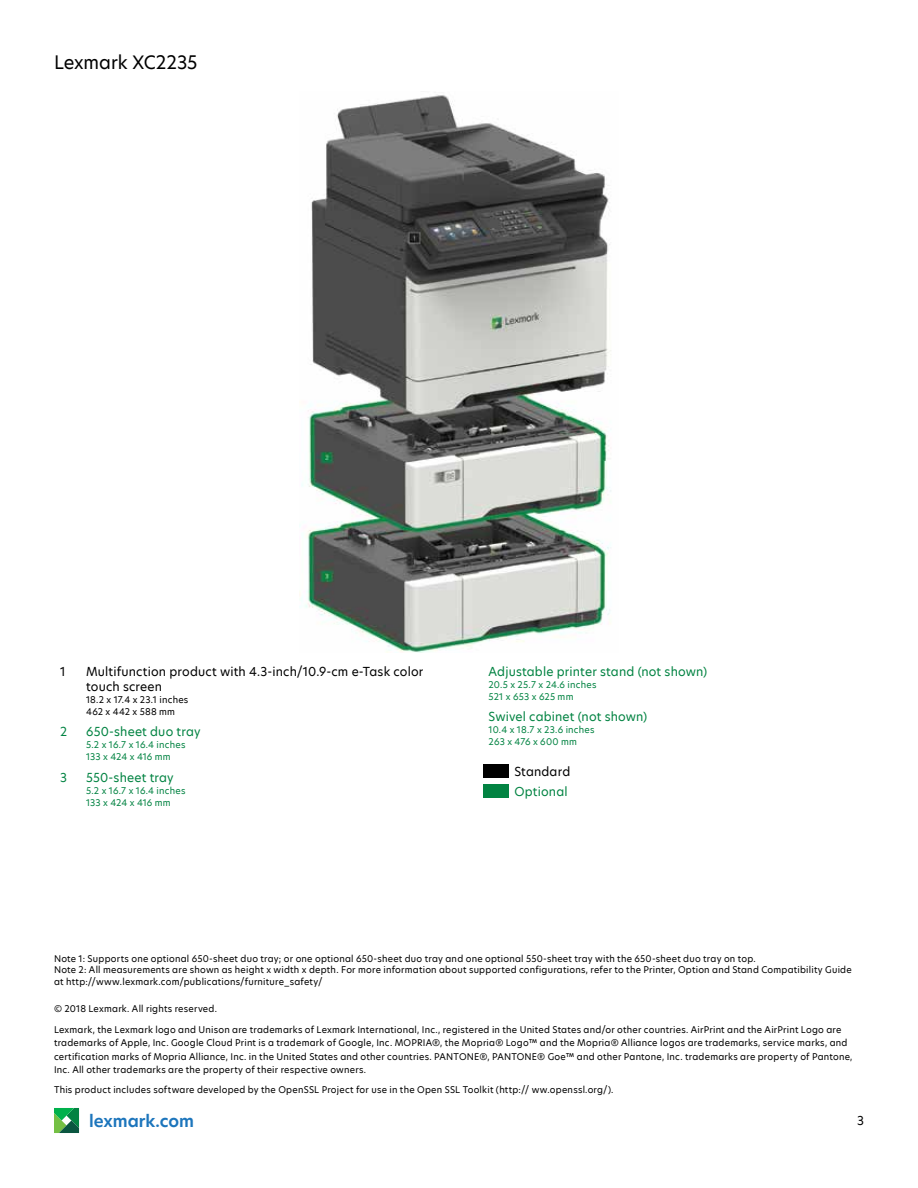
<style>
.page{position:relative;width:918px;height:1188px;background:#fff}
.page>*{position:absolute;margin:0;border:0;box-sizing:border-box;transform-origin:0 0}
.t1{font:18px "TP Hero";letter-spacing:-.005em;color:#000}
.t2{font:600 16.5px "TP Hero";color:#1c75bc}
.t3{font:12px "TP Hero";letter-spacing:.015em;color:#028342}
.t4{font:12px/15px "TP Hero";letter-spacing:.015em;color:#000}
.t5{font:9px/12px "TP Hero";letter-spacing:.025em;color:#000}
.t6{font:9px/12px "TP Hero";letter-spacing:.025em;color:#028342}
</style>
<div class="page">
<svg style="left:54px;top:1108px;width:25px;height:25px"></svg>
<div style="left:483px;top:764px;width:26px;height:14px;background:#000"></div>
<div style="left:483px;top:784px;width:26px;height:14px;background:#028342"></div>
<img style="left:301px;top:94px;width:310px;height:558px">
<h1 class="t1" style="left:54px;top:50px;width:145px">Lexmark XC2235</h1>
<h3 class="t4" style="left:60px;top:664px;width:7px">1</h3>
<h3 class="t4" style="left:86px;top:664px;width:339px">Multifunction product with 4.3-inch/10.9-cm e-Task color touch screen</h3>
<p class="t5" style="left:86px;top:693px;width:104px">18.2 x 17.4 x 23.1 inches<br>462 x 442 x 588 mm</p>
<h3 class="t3" style="left:60px;top:724px;width:9px">2</h3>
<h3 class="t3" style="left:86px;top:724px;width:116px">650-sheet duo tray</h3>
<p class="t6" style="left:86px;top:739px;width:101px">5.2 x 16.7 x 16.4 inches<br>133 x 424 x 416 mm</p>
<h3 class="t3" style="left:60px;top:769px;width:8px">3</h3>
<h3 class="t3" style="left:86px;top:769px;width:89px">550-sheet tray</h3>
<p class="t6" style="left:86px;top:785px;width:101px">5.2 x 16.7 x 16.4 inches<br>133 x 424 x 416 mm</p>
<h3 class="t3" style="left:489px;top:663px;width:220px">Adjustable printer stand (not shown)</h3>
<p class="t6" style="left:489px;top:678px;width:109px">20.5 x 25.7 x 24.6 inches<br>521 x 653 x 625 mm</p>
<h3 class="t3" style="left:489px;top:709px;width:160px">Swivel cabinet (not shown)</h3>
<p class="t6" style="left:489px;top:724px;width:107px">10.4 x 18.7 x 23.6 inches<br>263 x 476 x 600 mm</p>
<h3 class="t4" style="left:515px;top:764px;width:57px">Standard</h3>
<h3 class="t3" style="left:515px;top:783px;width:55px">Optional</h3>
<p class="t5" style="left:54px;top:952px;width:799px">Note 1: Supports one optional 650-sheet duo tray; or one optional 650-sheet duo tray and one optional 550-sheet tray with the 650-sheet duo tray on top.<br>Note 2: All measurements are shown as height x width x depth. For more information about supported configurations, refer to the Printer, Option and Stand Compatibility Guide at http://www.lexmark.com/publications/furniture_safety/</p>
<p class="t5" style="left:54px;top:1003px;width:165px">© 2018 Lexmark. All rights reserved.</p>
<p class="t5" style="left:54px;top:1023px;width:800px;line-height:13.5px">Lexmark, the Lexmark logo and Unison are trademarks of Lexmark International, Inc., registered in the United States and/or other countries. AirPrint and the AirPrint Logo are trademarks of Apple, Inc. Google Cloud Print is a trademark of Google, Inc. MOPRIA®, the Mopria® Logo™ and the Mopria® Alliance logos are trademarks, service marks, and certification marks of Mopria Alliance, Inc. in the United States and other countries. PANTONE®, PANTONE® Goe™ and other Pantone, Inc. trademarks are property of Pantone, Inc. All other trademarks are the property of their respective owners.</p>
<p class="t5" style="left:54px;top:1084px;width:561px">This product includes software developed by the OpenSSL Project for use in the Open SSL Toolkit (http:// ww.openssl.org/).</p>
<h2 class="t2" style="left:89px;top:1110px;width:106px">lexmark.com</h2>
<h3 class="t4" style="left:857px;top:1113px;width:8px">3</h3>
</div>
